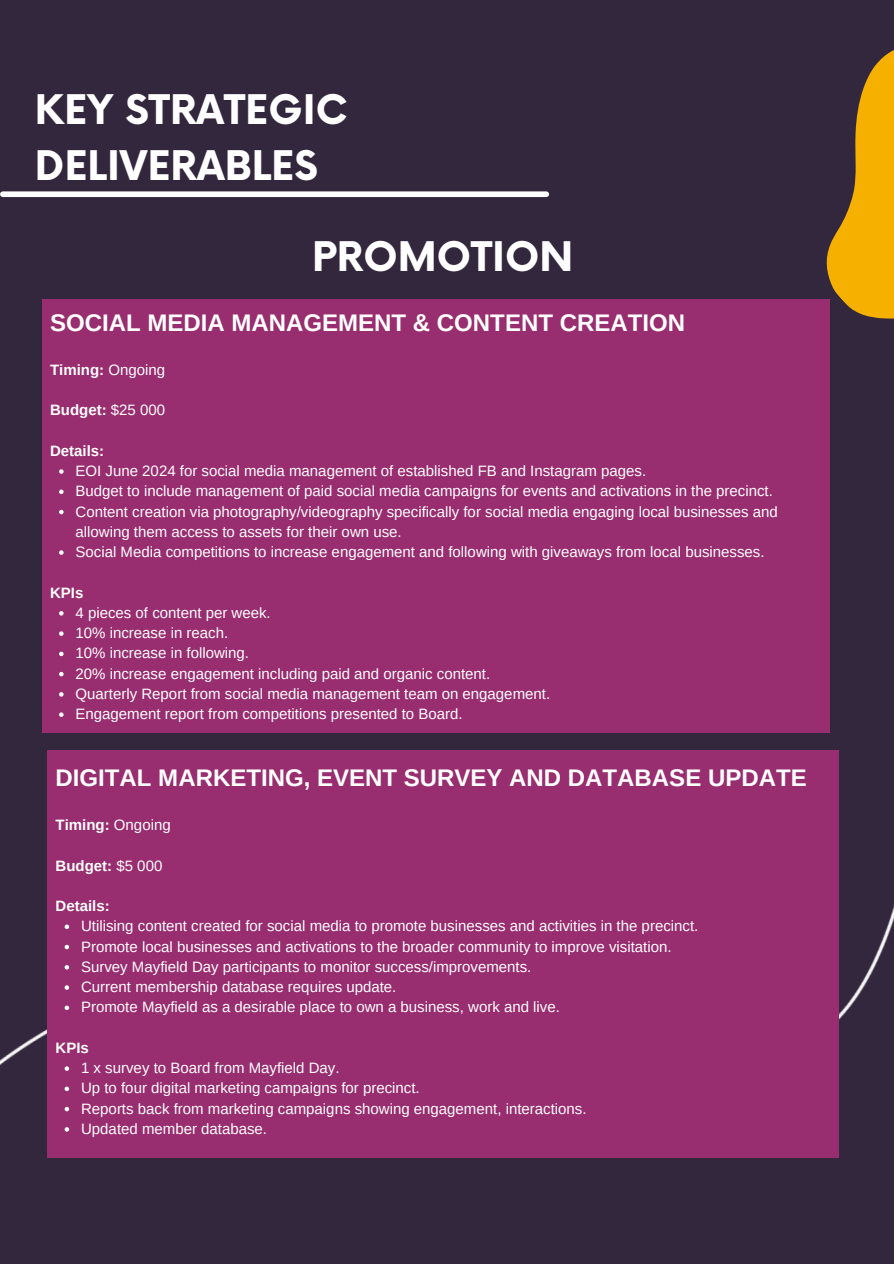
<style>
.page{position:relative;width:894px;height:1264px;background:#fff}
.page>*{position:absolute;margin:0;border:0;box-sizing:border-box;transform-origin:0 0}
.t1{font:700 39.75px/55.2px "Now";color:#fff}
.t2{font:700 24px "Arimo";color:#fff}
.t3{font:15px/20.2px "Arimo";color:#fff}
.t4{font:700 15px "Arimo";color:#fff}
.s1{font-weight:400}
</style>
<div class="page">
<div style="left:0;top:0;width:893px;height:1263px;background:#33273e"></div>
<div style="left:3px;top:191px;width:543px;height:6px;background:#fff"></div>
<div style="left:42px;top:299px;width:787px;height:434px;background:#982d6f"></div>
<svg style="left:59px;top:469px;width:5px;height:5px"></svg>
<svg style="left:59px;top:489px;width:5px;height:5px"></svg>
<svg style="left:59px;top:510px;width:5px;height:4px"></svg>
<svg style="left:59px;top:550px;width:5px;height:5px"></svg>
<img style="left:0;top:609px;width:893px;height:549px">
<div style="left:47px;top:750px;width:791px;height:407px;background:#982d6f"></div>
<svg style="left:65px;top:924px;width:4px;height:5px"></svg>
<svg style="left:65px;top:944px;width:4px;height:5px"></svg>
<svg style="left:65px;top:965px;width:4px;height:4px"></svg>
<svg style="left:65px;top:985px;width:4px;height:4px"></svg>
<svg style="left:65px;top:1005px;width:4px;height:5px"></svg>
<svg style="left:65px;top:1066px;width:4px;height:4px"></svg>
<svg style="left:65px;top:1086px;width:4px;height:5px"></svg>
<svg style="left:65px;top:1106px;width:4px;height:5px"></svg>
<svg style="left:65px;top:1127px;width:4px;height:4px"></svg>
<svg style="left:826px;top:50px;width:67px;height:310px;fill:#f6b100"></svg>
<p class="t1" style="left:35px;top:85px;width:314px">KEY STRATEGIC<br>DELIVERABLES</p>
<h1 class="t1" style="left:312px;top:231px;width:262px">PROMOTION</h1>
<h1 class="t2" style="left:50px;top:309px;width:636px">SOCIAL MEDIA MANAGEMENT &amp; CONTENT CREATION</h1>
<h2 class="t4" style="left:50px;top:361px;width:116px">Timing: <span class="s1">Ongoing</span></h2>
<p class="t4" style="left:50px;top:401px;width:117px">Budget: <span class="s1">$25 000</span></p>
<p class="t4" style="left:50px;top:442px;width:56px">Details:</p>
<h3 class="t3" style="left:76px;top:460px;width:572px">EOI June 2024 for social media management of established FB and Instagram pages.</h3>
<p class="t3" style="left:76px;top:481px;width:698px">Budget to include management of paid social media campaigns for events and activations in the precinct.</p>
<p class="t3" style="left:76px;top:501px;width:703px">Content creation via photography/videography specifically for social media engaging local businesses and allowing them access to assets for their own use.</p>
<p class="t3" style="left:76px;top:541px;width:690px">Social Media competitions to increase engagement and following with giveaways from local businesses.</p>
<p class="t4" style="left:50px;top:584px;width:35px">KPIs</p>
<h3 class="t3" style="left:76px;top:602px;width:197px">4 pieces of content per week.</h3>
<p class="t3" style="left:76px;top:622px;width:154px">10% increase in reach.</p>
<p class="t3" style="left:76px;top:643px;width:175px">10% increase in following.</p>
<p class="t3" style="left:76px;top:663px;width:416px">20% increase engagement including paid and organic content.</p>
<p class="t3" style="left:76px;top:683px;width:476px">Quarterly Report from social media management team on engagement.</p>
<p class="t3" style="left:76px;top:703px;width:388px">Engagement report from competitions presented to Board.</p>
<p class="t2" style="left:56px;top:764px;width:752px">DIGITAL MARKETING, EVENT SURVEY AND DATABASE UPDATE</p>
<h2 class="t4" style="left:56px;top:816px;width:116px">Timing: <span class="s1">Ongoing</span></h2>
<p class="t4" style="left:56px;top:857px;width:108px">Budget: <span class="s1">$5 000</span></p>
<p class="t4" style="left:56px;top:897px;width:56px">Details:</p>
<h3 class="t3" style="left:81px;top:916px;width:618px">Utilising content created for social media to promote businesses and activities in the precinct.</h3>
<p class="t3" style="left:81px;top:936px;width:592px">Promote local businesses and activations to the broader community to improve visitation.</p>
<p class="t3" style="left:81px;top:956px;width:451px">Survey Mayfield Day participants to monitor success/improvements.</p>
<p class="t3" style="left:81px;top:976px;width:317px">Current membership database requires update.</p>
<p class="t3" style="left:81px;top:997px;width:480px">Promote Mayfield as a desirable place to own a business, work and live.</p>
<p class="t4" style="left:56px;top:1039px;width:35px">KPIs</p>
<h3 class="t3" style="left:81px;top:1057px;width:260px">1 x survey to Board from Mayfield Day.</h3>
<p class="t3" style="left:81px;top:1078px;width:340px">Up to four digital marketing campaigns for precinct.</p>
<p class="t3" style="left:81px;top:1098px;width:507px">Reports back from marketing campaigns showing engagement, interactions.</p>
<p class="t3" style="left:81px;top:1118px;width:187px">Updated member database.</p>
</div>
